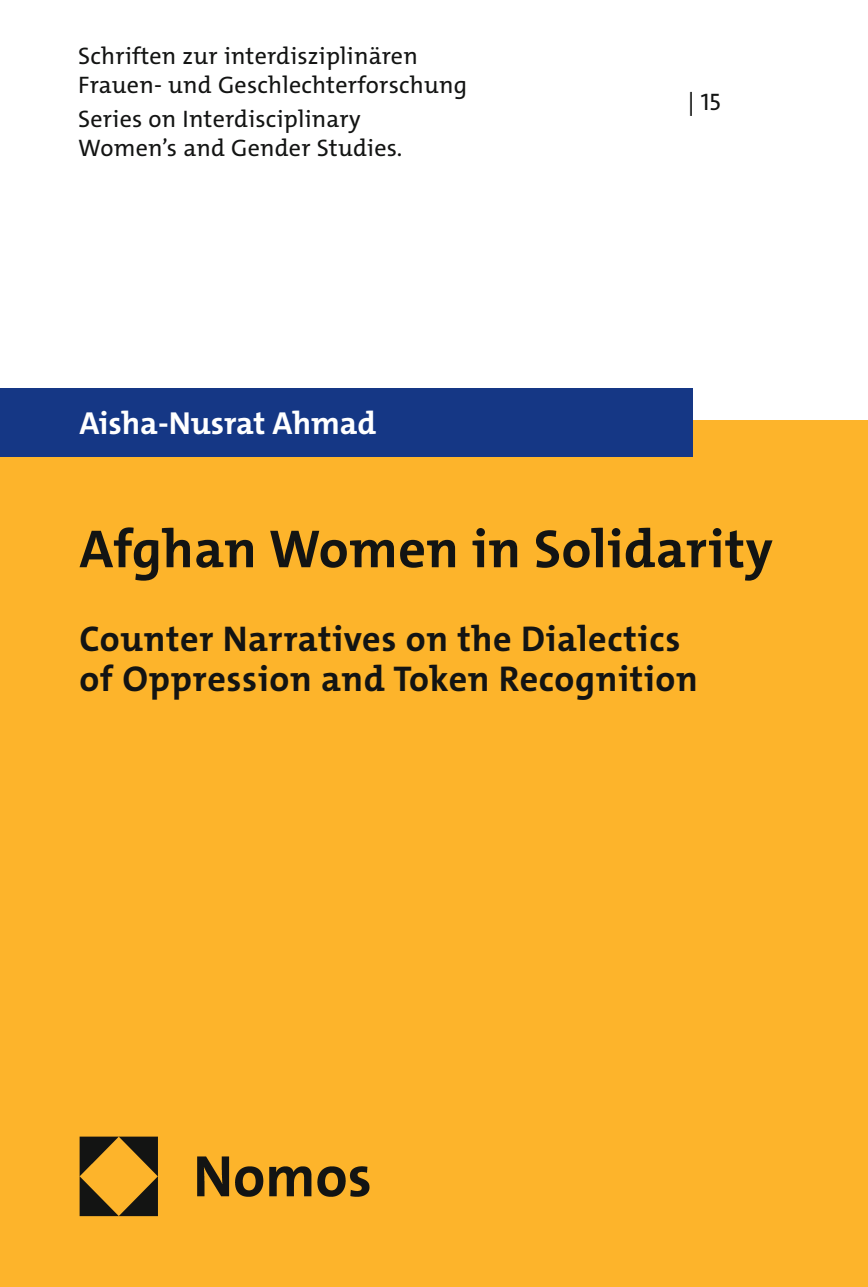
<style>
.page{position:relative;width:868px;height:1287px;background:#fff}
.page>*{position:absolute;margin:0;border:0;box-sizing:border-box;transform-origin:0 0}
.t1{font:700 54px "The Mix C5";letter-spacing:.01em;color:#131413}
.t2{font:700 36px/40px "The Mix C5";letter-spacing:.02em;color:#131413}
.t3{font:700 32px "The Mix C5";color:#fff}
.t4{font:24px/28.8px "The Mix C5";letter-spacing:.01em;color:#131413}
</style>
<div class="page">
<div style="left:0;top:421px;width:867px;height:866px;background:#fdb42b"></div>
<div style="left:0;top:389px;width:692px;height:68px;background:#153785"></div>
<img style="left:79px;top:1137px;width:291px;height:79px">
<p class="t4" style="left:78px;top:42px;width:390px">Schriften zur interdisziplinären<br>Frauen- und Geschlechterforschung</p>
<p class="t4" style="left:78px;top:105px;width:325px">Series on Interdisciplinary<br>Women’s and Gender Studies.</p>
<h3 class="t3" style="left:79px;top:402px;width:298px">Aisha-Nusrat Ahmad</h3>
<p class="t4" style="left:687px;top:88px;width:34px">| 15</p>
<h1 class="t1" style="left:79px;top:514px;width:694px">Afghan Women in Solidarity</h1>
<h2 class="t2" style="left:79px;top:619px;width:620px">Counter Narratives on the Dialectics of Oppression and Token Recognition</h2>
</div>
